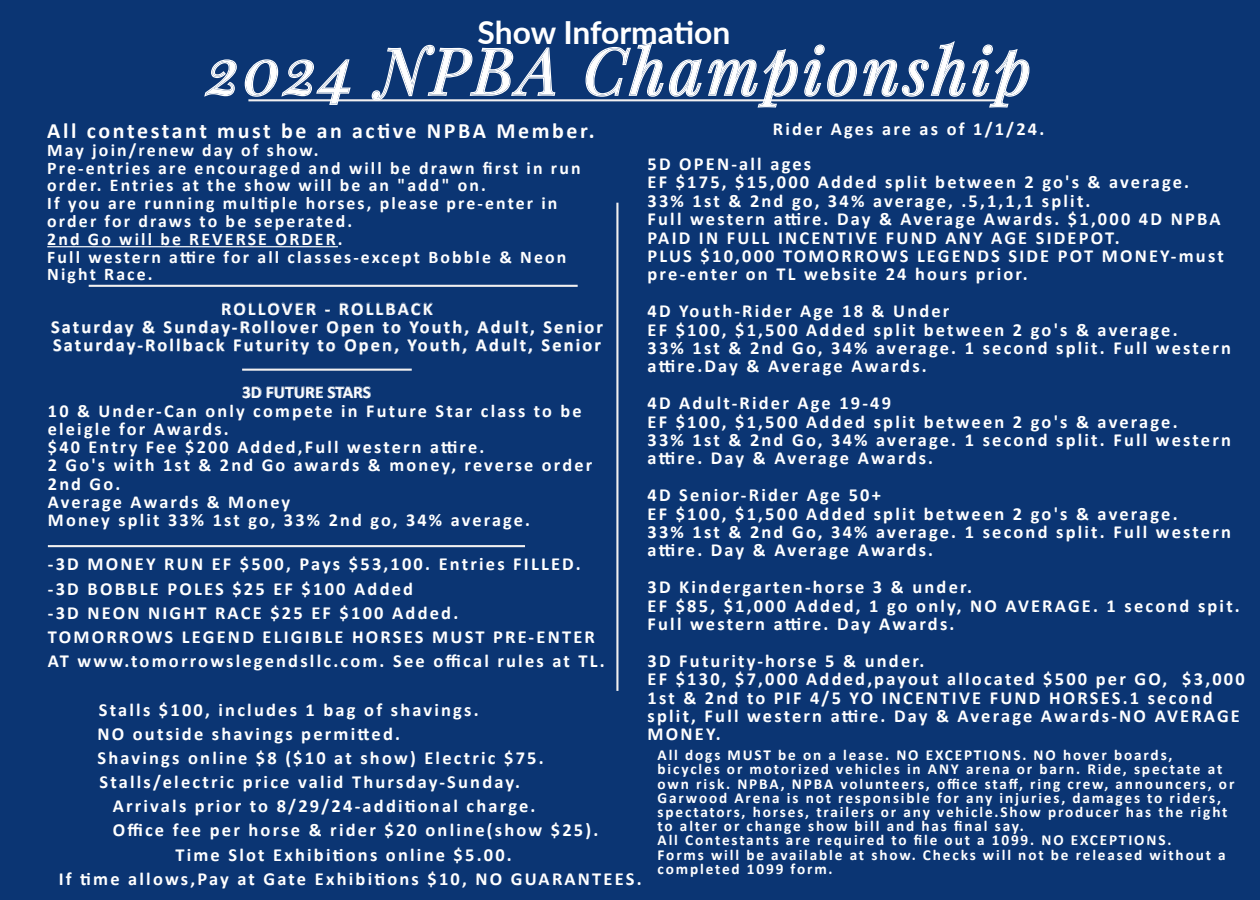
<style>
.page{position:relative;width:1260px;height:900px;background:#0b3573}
.page>*{position:absolute;margin:0;border:0;box-sizing:border-box;transform-origin:0 0}
.t1{font:italic 64.38px "Playfair Display";letter-spacing:.065em;color:#fff}
.t2{font:700 31.75px "Lato";letter-spacing:-.005em;color:#fff}
.t3{font:700 21.88px "Calibri";letter-spacing:.12em;color:#fff}
.t4{font:700 18.38px/18.4px "Calibri";letter-spacing:.12em;color:#fff}
.t5{font:700 18.25px/18.2px "Calibri";letter-spacing:.12em;color:#fff}
.t6{font:700 17.75px/17.8px "Calibri";letter-spacing:.12em;color:#fff}
.t7{font:700 17.38px "Calibri";color:#fff}
.t8{font:700 15.25px/14.2px "Calibri";letter-spacing:.12em;color:#fff}
</style>
<div class="page">
<hr style="left:48px;top:545px;width:477px;height:2px;background:#f2f0f0">
<hr style="left:89px;top:285px;width:489px;height:2px;background:#f2f0f0">
<hr style="left:242px;top:369px;width:170px;height:2px;background:#f2f0f0">
<hr style="left:616px;top:203px;width:2px;height:488px;background:#f2f0f0">
<hr style="left:47px;top:246px;width:291px;height:1px;background:#fff">
<svg style="left:51px;top:303px;width:552px;height:52px"></svg>
<svg style="left:204px;top:41px;width:825px;height:67px"></svg>
<svg style="left:243px;top:386px;width:128px;height:12px"></svg>
<h2 class="t2" style="left:478px;top:9px;width:254px">Show Information</h2>
<h1 class="t1" style="left:207px;top:21px;width:825px">2024 NPBA Championship</h1>
<p class="t4" style="left:648px;top:110px;width:398px;line-height:35.4px;text-indent:125px">Rider Ages are as of 1/1/24.<br>5D OPEN-all ages</p>
<p class="t4" style="left:648px;top:172px;width:578px">EF $175, $15,000 Added split between 2 go's &amp; average.<br>33% 1st &amp; 2nd go, 34% average, .5,1,1,1 split.<br>Full western attire. Day &amp; Average Awards. $1,000 4D NPBA PAID IN FULL INCENTIVE FUND ANY AGE SIDEPOT.<br>PLUS $10,000 TOMORROWS LEGENDS SIDE POT MONEY-must pre-enter on TL website 24 hours prior.</p>
<p class="t4" style="left:648px;top:301px;width:585px">4D Youth-Rider Age 18 &amp; Under<br>EF $100, $1,500 Added split between 2 go's &amp; average.<br>33% 1st &amp; 2nd Go, 34% average. 1 second split. Full western attire.Day &amp; Average Awards.</p>
<p class="t4" style="left:648px;top:393px;width:585px">4D Adult-Rider Age 19-49<br>EF $100, $1,500 Added split between 2 go's &amp; average.<br>33% 1st &amp; 2nd Go, 34% average. 1 second split. Full western attire. Day &amp; Average Awards.</p>
<p class="t4" style="left:648px;top:485px;width:585px">4D Senior-Rider Age 50+<br>EF $100, $1,500 Added split between 2 go's &amp; average.<br>33% 1st &amp; 2nd Go, 34% average. 1 second split. Full western attire. Day &amp; Average Awards.</p>
<p class="t4" style="left:648px;top:577px;width:594px">3D Kindergarten-horse 3 &amp; under.<br>EF $85, $1,000 Added, 1 go only, NO AVERAGE. 1 second spit.<br>Full western attire. Day Awards.</p>
<p class="t4" style="left:648px;top:651px;width:599px">3D Futurity-horse 5 &amp; under.<br>EF $130, $7,000 Added,payout allocated $500 per GO, $3,000<br>1st &amp; 2nd to PIF 4/5 YO INCENTIVE FUND HORSES.1 second split, Full western attire. Day &amp; Average Awards-NO AVERAGE MONEY.</p>
<p class="t3" style="left:47px;top:115px;width:549px">All contestant must be an active NPBA Member.</p>
<p class="t6" style="left:47px;top:140px;width:535px">May join/renew day of show.<br>Pre-entries are encouraged and will be drawn first in run order. Entries at the show will be an "add" on.<br>If you are running multiple horses, please pre-enter in order for draws to be seperated.<br>2nd Go will be REVERSE ORDER.<br>Full western attire for all classes-except Bobble &amp; Neon Night Race.</p>
<p class="t5" style="left:51px;top:299px;width:553px;text-align:center">ROLLOVER - ROLLBACK<br>Saturday &amp; Sunday-Rollover Open to Youth, Adult, Senior<br>Saturday-Rollback Futurity to Open, Youth, Adult, Senior</p>
<p class="t7" style="left:242px;top:380px;width:131px">3D FUTURE STARS</p>
<p class="t5" style="left:48px;top:401px;width:546px">10 &amp; Under-Can only compete in Future Star class to be eleigle for Awards.<br>$40 Entry Fee $200 Added,Full western attire.<br>2 Go's with 1st &amp; 2nd Go awards &amp; money, reverse order 2nd Go.<br>Average Awards &amp; Money<br>Money split 33% 1st go, 33% 2nd go, 34% average.</p>
<p class="t4" style="left:48px;top:552px;width:558px;line-height:24.2px">-3D MONEY RUN EF $500, Pays $53,100. Entries FILLED. -3D BOBBLE POLES $25 EF $100 Added<br>-3D NEON NIGHT RACE $25 EF $100 Added.<br>TOMORROWS LEGEND ELIGIBLE HORSES MUST PRE-ENTER AT www.tomorrowslegendsllc.com. See offical rules at TL.</p>
<p class="t4" style="left:97px;top:697px;width:448px;line-height:24.2px">Stalls $100, includes 1 bag of shavings.<br>NO outside shavings permitted.<br>Shavings online $8 ($10 at show) Electric $75.<br>Stalls/electric price valid Thursday-Sunday.</p>
<p class="t4" style="left:113px;top:796px;width:424px">Arrivals prior to 8/29/24-additional charge.</p>
<p class="t4" style="left:113px;top:821px;width:487px">Office fee per horse &amp; rider $20 online(show $25).</p>
<p class="t4" style="left:175px;top:845px;width:338px">Time Slot Exhibitions online $5.00.</p>
<p class="t4" style="left:59px;top:869px;width:585px">If time allows,Pay at Gate Exhibitions $10, NO GUARANTEES.</p>
<p class="t8" style="left:658px;top:747px;width:578px">All dogs MUST be on a lease. NO EXCEPTIONS. NO hover boards, bicycles or motorized vehicles in ANY arena or barn. Ride, spectate at own risk. NPBA, NPBA volunteers, office staff, ring crew, announcers, or Garwood Arena is not responsible for any injuries, damages to riders, spectators, horses, trailers or any vehicle.Show producer has the right to alter or change show bill and has final say.<br>All Contestants are required to file out a 1099. NO EXCEPTIONS.<br>Forms will be available at show. Checks will not be released without a completed 1099 form.</p>
</div>
